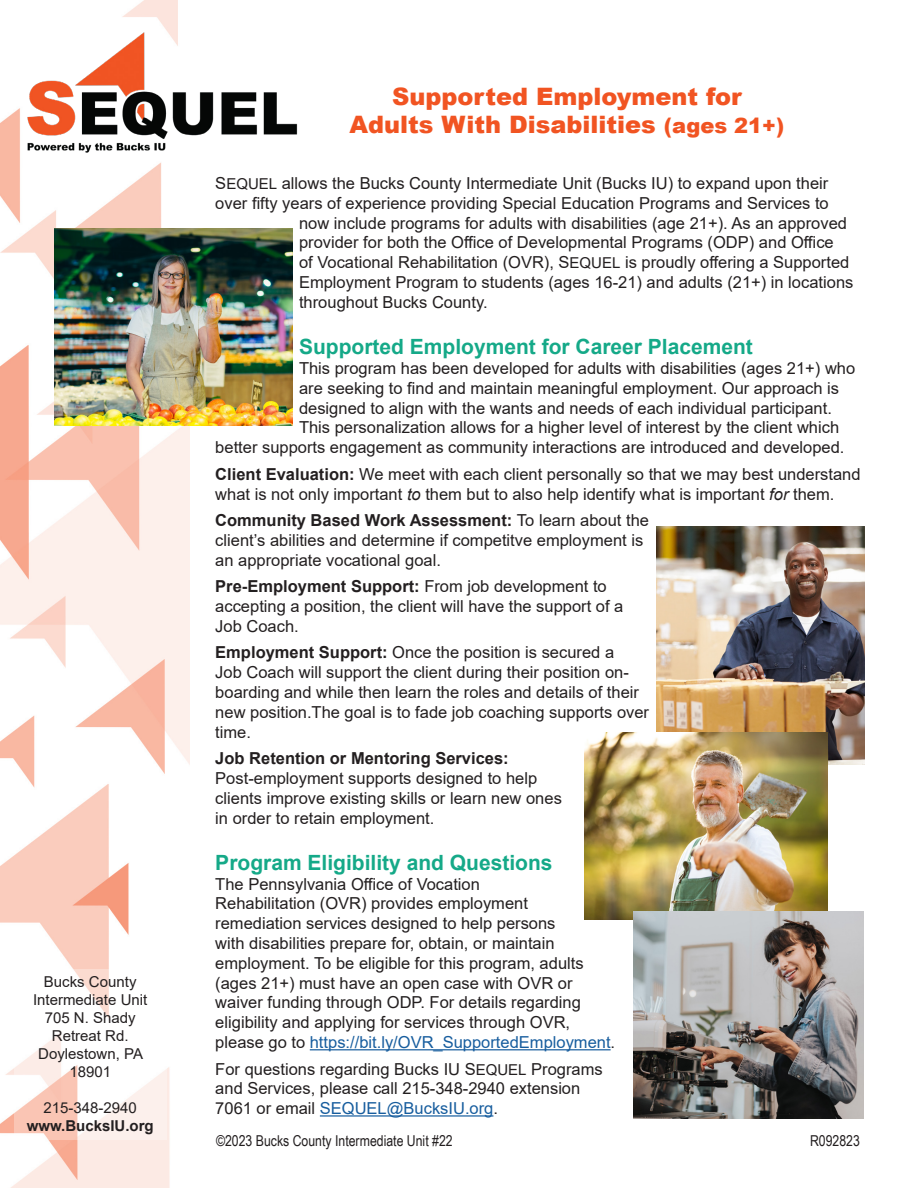
<style>
.page{position:relative;width:918px;height:1188px;background:#fff}
.page>*{position:absolute;margin:0;border:0;box-sizing:border-box;transform-origin:0 0}
.t1{font:900 24px/28.8px "Arial";color:#f15422;text-align:center}
.t2{font:700 21px "Arial";color:#15a988}
.t3{font:16.5px/19.8px "Arial";color:#231f20}
.t4{font:15px/18px "Arial";color:#231f20;text-align:center}
.t5{font:15px "Arial Narrow";color:#231f20}
.t6{font:700 15px "Arial";color:#231f20}
.s1{font-size:21px}
.s2{font-size:15px}
.s3{font-weight:700}
.s4{font-style:italic}
.s5{color:#175d9e}
</style>
<div class="page">
<img style="left:0;top:0;width:189px;height:1188px">
<img style="left:24px;top:30px;width:274px;height:127px">
<hr style="left:310px;top:1049px;width:301px;height:1px;background:#175d9e">
<hr style="left:320px;top:1115px;width:173px;height:2px;background:#175d9e">
<img style="left:54px;top:229px;width:238px;height:196px">
<img style="left:656px;top:526px;width:208px;height:238px">
<img style="left:584px;top:732px;width:243px;height:188px">
<img style="left:634px;top:912px;width:230px;height:206px">
<svg style="left:14px;top:969px;width:153px;height:170px"></svg>
<p class="t4" style="left:33px;top:972px;width:116px">Bucks County<br>Intermediate Unit</p>
<p class="t4" style="left:45px;top:1008px;width:92px">705 N. Shady<br>Retreat Rd.</p>
<p class="t4" style="left:38px;top:1044px;width:106px">Doylestown, PA<br>18901</p>
<p class="t4" style="left:44px;top:1098px;width:95px">215-348-2940</p>
<p class="t6" style="left:27px;top:1115px;width:128px">www.BucksIU.org</p>
<h1 class="t1" style="left:350px;top:81px;width:436px">Supported Employment for<br>Adults With Disabilities <span class="s1">(ages 21+)</span></h1>
<p class="t3" style="left:215px;top:173px;width:615px">S<span class="s2">EQUEL</span> allows the Bucks County Intermediate Unit (Bucks IU) to expand upon their</p>
<p class="t3" style="left:215px;top:193px;width:615px">over fifty years of experience providing Special Education Programs and Services to</p>
<p class="t3" style="left:299px;top:213px;width:549px">now include programs for adults with disabilities (age 21+). As an approved</p>
<p class="t3" style="left:299px;top:233px;width:536px">provider for both the Office of Developmental Programs (ODP) and Office</p>
<p class="t3" style="left:299px;top:252px;width:552px">of Vocational Rehabilitation (OVR), S<span class="s2">EQUEL</span> is proudly offering a Supported</p>
<p class="t3" style="left:299px;top:272px;width:556px">Employment Program to students (ages 16-21) and adults (21+) in locations</p>
<p class="t3" style="left:299px;top:292px;width:190px">throughout Bucks County.</p>
<p class="t2" style="left:299px;top:332px;width:455px">Supported Employment for Career Placement</p>
<p class="t3" style="left:299px;top:358px;width:558px">This program has been developed for adults with disabilities (ages 21+) who</p>
<p class="t3" style="left:299px;top:378px;width:542px">are seeking to find and maintain meaningful employment. Our approach is</p>
<p class="t3" style="left:299px;top:398px;width:534px">designed to align with the wants and needs of each individual participant.</p>
<p class="t3" style="left:299px;top:418px;width:542px">This personalization allows for a higher level of interest by the client which</p>
<p class="t3" style="left:215px;top:437px;width:631px">better supports engagement as community interactions are introduced and developed.</p>
<p class="t3" style="left:215px;top:464px;width:647px"><span class="s3">Client Evaluation:</span> We meet with each client personally so that we may best understand what is not only important <span class="s4">to</span> them but to also help identify what is important <span class="s4">for</span> them.</p>
<p class="t3" style="left:215px;top:510px;width:435px"><span class="s3">Community Based Work Assessment:</span> To learn about the client’s abilities and determine if competitve employment is an appropriate vocational goal.</p>
<p class="t3" style="left:215px;top:576px;width:410px"><span class="s3">Pre-Employment Support:</span> From job development to accepting a position, the client will have the support of a<br>Job Coach.</p>
<p class="t3" style="left:215px;top:643px;width:435px"><span class="s3">Employment Support:</span> Once the position is secured a<br>Job Coach will support the client during their position on&shy;boarding and while then learn the roles and details of their new position.The goal is to fade job coaching supports over time.</p>
<p class="t3" style="left:215px;top:748px;width:348px"><span class="s3">Job Retention or Mentoring Services:<br></span>Post-employment supports designed to help clients improve existing skills or learn new ones in order to retain employment.</p>
<p class="t2" style="left:215px;top:848px;width:339px">Program Eligibility and Questions</p>
<p class="t3" style="left:215px;top:874px;width:401px">The Pennsylvania Office of Vocation<br>Rehabilitation (OVR) provides employment remediation services designed to help persons<br>with disabilities prepare for, obtain, or maintain employment. To be eligible for this program, adults (ages 21+) must have an open case with OVR or waiver funding through ODP. For details regarding eligibility and applying for services through OVR, please go to <span class="s5">https://bit.ly/OVR_SupportedEmployment</span>.</p>
<p class="t3" style="left:215px;top:1059px;width:389px">For questions regarding Bucks IU S<span class="s2">EQUEL</span> Programs and Services, please call 215-348-2940 extension<br>7061 or email <span class="s5">SEQUEL@BucksIU.org</span>.</p>
<p class="t5" style="left:216px;top:1129px;width:238px">©2023 Bucks County Intermediate Unit #22</p>
<p class="t5" style="left:810px;top:1129px;width:51px">R092823</p>
</div>
